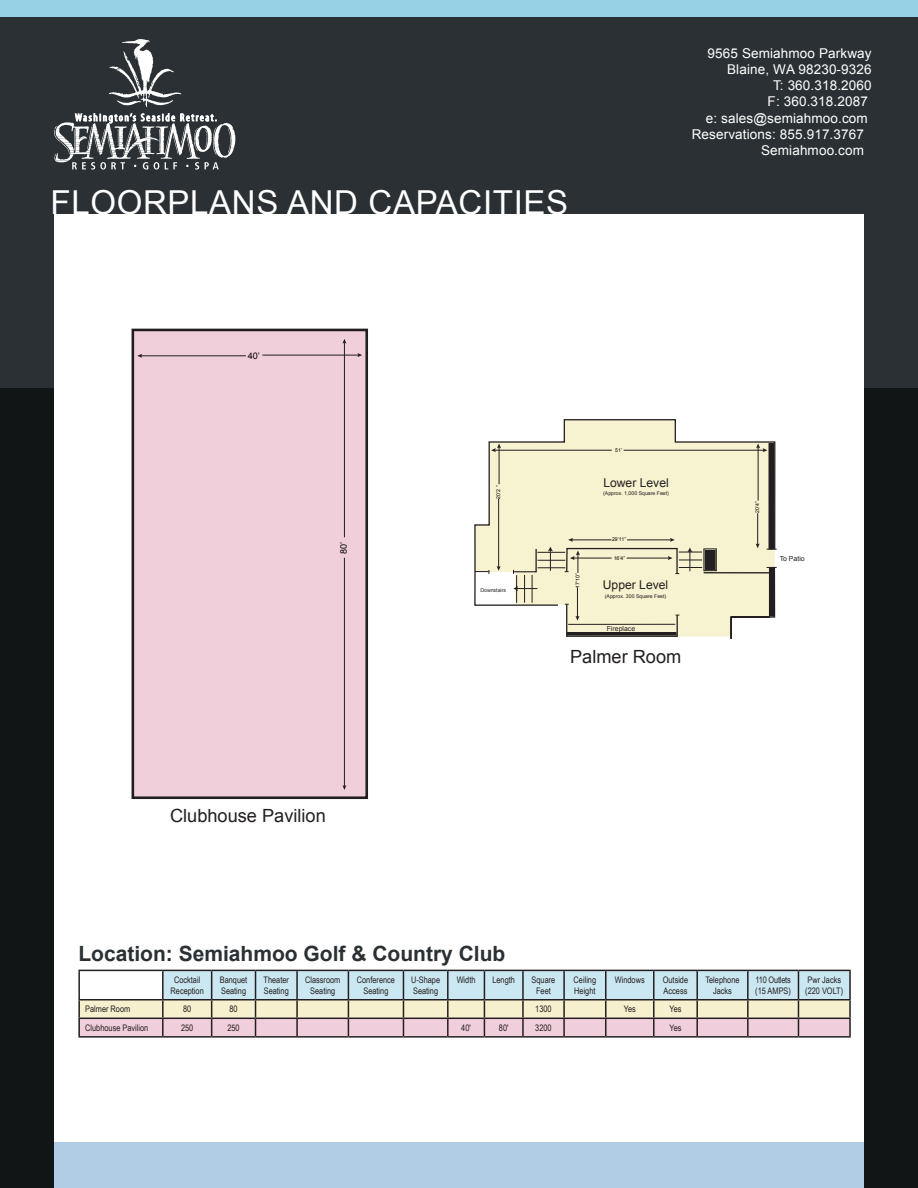
<style>
.page{position:relative;width:918px;height:1188px;background:#fff}
.page>*{position:absolute;margin:0;border:0;box-sizing:border-box;transform-origin:0 0}
.t1{font:33px "Arial";letter-spacing:.02em;color:#fff}
.t2{font:700 21px "Arial";color:#2a3033}
.t3{font:18.15px "Arial";color:#231f20}
.t4{font:13.5px "Arial";letter-spacing:.01em;color:#fff}
.t5{font:12.15px "Arial";color:#231f20}
.t6{font:9.15px "Arial";color:#050605}
.t7{font:9px/10.8px "Arial Narrow";color:#231f20;text-align:center}
.t8{font:9px "Arial Narrow";letter-spacing:-.02em;color:#231f20}
.t9{font:6.9px "Arial";color:#231f20}
.t10{font:5.25px "Arial";color:#231f20}
.t11{font:5.25px "Arial";color:#050504}
</style>
<div class="page">
<div style="left:0;top:0;width:918px;height:17px;background:#97d1e5"></div>
<div style="left:0;top:17px;width:918px;height:371px;background:#2a3033"></div>
<div style="left:0;top:388px;width:918px;height:800px;background:#121516"></div>
<div style="left:54px;top:214px;width:810px;height:944px;background:#fff"></div>
<div style="left:54px;top:1142px;width:810px;height:45px;background:#b1cde6"></div>
<svg style="left:54px;top:39px;width:182px;height:131px"></svg>
<div style="left:78px;top:999px;width:772px;height:19px;background:#f6f0ce"></div>
<div style="left:78px;top:1018px;width:772px;height:18px;background:#f0cedb"></div>
<hr style="left:78px;top:970px;width:85px;height:1px;background:#231f20">
<hr style="left:78px;top:971px;width:2px;height:28px;background:#231f20">
<hr style="left:78px;top:999px;width:85px;height:1px;background:#231f20">
<hr style="left:78px;top:1018px;width:85px;height:1px;background:#231f20">
<svg style="left:78px;top:1000px;width:2px;height:36px"></svg>
<svg style="left:162px;top:970px;width:689px;height:66px"></svg>
<hr style="left:78px;top:1036px;width:85px;height:2px;background:#231f20">
<hr style="left:163px;top:1036px;width:49px;height:2px;background:#231f20">
<hr style="left:212px;top:1036px;width:44px;height:2px;background:#231f20">
<hr style="left:256px;top:1036px;width:41px;height:2px;background:#231f20">
<hr style="left:297px;top:1036px;width:51px;height:2px;background:#231f20">
<hr style="left:348px;top:1036px;width:55px;height:2px;background:#231f20">
<hr style="left:403px;top:1036px;width:45px;height:2px;background:#231f20">
<hr style="left:448px;top:1036px;width:36px;height:2px;background:#231f20">
<hr style="left:484px;top:1036px;width:39px;height:2px;background:#231f20">
<hr style="left:523px;top:1036px;width:41px;height:2px;background:#231f20">
<hr style="left:564px;top:1036px;width:42px;height:2px;background:#231f20">
<hr style="left:606px;top:1036px;width:48px;height:2px;background:#231f20">
<hr style="left:654px;top:1036px;width:43px;height:2px;background:#231f20">
<hr style="left:697px;top:1036px;width:51px;height:2px;background:#231f20">
<hr style="left:748px;top:1036px;width:50px;height:2px;background:#231f20">
<hr style="left:798px;top:1036px;width:53px;height:2px;background:#231f20">
<svg style="left:702px;top:606px;width:28px;height:31px"></svg>
<div style="left:133px;top:330px;width:234px;height:468px;background:#f0ceda"></div>
<div style="left:132px;top:329px;width:236px;height:470px;border:3px solid #211e1e"></div>
<hr style="left:344px;top:342px;width:1px;height:195px;background:#211e1e">
<svg style="left:342px;top:339px;width:4px;height:5px"></svg>
<hr style="left:344px;top:558px;width:1px;height:229px;background:#211e1e">
<svg style="left:342px;top:785px;width:4px;height:5px"></svg>
<hr style="left:141px;top:356px;width:105px;height:1px;background:#211e1e">
<svg style="left:137px;top:354px;width:5px;height:4px"></svg>
<hr style="left:262px;top:355px;width:97px;height:1px;background:#211e1e">
<svg style="left:357px;top:353px;width:5px;height:4px"></svg>
<svg style="left:474px;top:419px;width:302px;height:187px"></svg>
<div style="left:769px;top:443px;width:4px;height:106px;border:1px solid #231f20"></div>
<hr style="left:494px;top:450px;width:118px;height:1px;background:#231f20">
<hr style="left:624px;top:450px;width:140px;height:1px;background:#231f20">
<hr style="left:757px;top:513px;width:1px;height:32px;background:#231f20">
<svg style="left:756px;top:544px;width:4px;height:4px"></svg>
<hr style="left:758px;top:447px;width:1px;height:54px;background:#231f20">
<svg style="left:756px;top:444px;width:11px;height:8px"></svg>
<hr style="left:498px;top:498px;width:1px;height:70px;background:#231f20">
<svg style="left:497px;top:566px;width:4px;height:5px"></svg>
<hr style="left:499px;top:447px;width:1px;height:37px;background:#231f20">
<svg style="left:491px;top:444px;width:10px;height:8px"></svg>
<svg style="left:730px;top:567px;width:47px;height:72px"></svg>
<svg style="left:475px;top:570px;width:15px;height:4px"></svg>
<svg style="left:513px;top:538px;width:189px;height:99px"></svg>
<h1 class="t1" style="left:51px;top:180px;width:519px">FLOORPLANS AND CAPACITIES</h1>
<h3 class="t4" style="left:708px;top:44px;width:166px">9565 Semiahmoo Parkway</h3>
<h3 class="t4" style="left:727px;top:60px;width:146px">Blaine, WA 98230-9326</h3>
<h3 class="t4" style="left:773px;top:77px;width:100px">T: 360.318.2060</h3>
<h3 class="t4" style="left:768px;top:93px;width:102px">F: 360.318.2087</h3>
<h3 class="t4" style="left:706px;top:109px;width:164px">e: sales@semiahmoo.com</h3>
<h3 class="t4" style="left:692px;top:125px;width:174px">Reservations: 855.917.3767</h3>
<h3 class="t4" style="left:761px;top:141px;width:104px">Semiahmoo.com</h3>
<p class="t6" style="left:248px;top:350px;width:14px">40’</p>
<p class="t6" style="left:338px;top:554px;width:14px;rotate:-90deg">80’</p>
<p class="t11" style="left:495px;top:499px;width:15px;rotate:-90deg">20’2 ”</p>
<p class="t10" style="left:480px;top:587px;width:27px">Downstairs</p>
<p class="t11" style="left:615px;top:447px;width:8px">51’</p>
<p class="t5" style="left:603px;top:475px;width:67px">Lower Level</p>
<p class="t10" style="left:603px;top:490px;width:67px">(Approx. 1,000 Square Feet)</p>
<p class="t11" style="left:574px;top:588px;width:16px;rotate:-90deg">17’10”</p>
<p class="t11" style="left:612px;top:536px;width:16px">29’11”</p>
<p class="t11" style="left:614px;top:555px;width:13px">16’4”</p>
<p class="t5" style="left:603px;top:577px;width:67px">Upper Level</p>
<p class="t10" style="left:605px;top:592px;width:63px">(Approx. 300 Square Feet)</p>
<p class="t9" style="left:607px;top:624px;width:30px">Fireplace</p>
<p class="t3" style="left:570px;top:645px;width:113px">Palmer Room</p>
<p class="t11" style="left:754px;top:513px;width:13px;rotate:-90deg">20’4”</p>
<p class="t9" style="left:780px;top:554px;width:27px">To Patio</p>
<p class="t3" style="left:170px;top:804px;width:157px">Clubhouse Pavilion</p>
<p class="t2" style="left:78px;top:940px;width:429px">Location: Semiahmoo Golf &amp; Country Club</p>
<p class="t7" style="left:174px;top:974px;width:28px">Cocktail</p>
<p class="t7" style="left:171px;top:985px;width:35px">Reception</p>
<p class="t7" style="left:305px;top:974px;width:37px">Classroom</p>
<p class="t7" style="left:310px;top:985px;width:27px">Seating</p>
<p class="t7" style="left:357px;top:974px;width:40px">Conference<br>Seating</p>
<p class="t7" style="left:411px;top:974px;width:31px">U-Shape</p>
<p class="t7" style="left:457px;top:974px;width:20px">Width</p>
<p class="t7" style="left:492px;top:974px;width:24px">Length</p>
<p class="t7" style="left:532px;top:974px;width:25px">Square</p>
<p class="t7" style="left:536px;top:985px;width:16px">Feet</p>
<p class="t7" style="left:220px;top:974px;width:29px">Banquet</p>
<p class="t7" style="left:221px;top:985px;width:27px">Seating</p>
<p class="t7" style="left:264px;top:974px;width:27px">Theater</p>
<p class="t7" style="left:264px;top:985px;width:27px">Seating</p>
<p class="t7" style="left:413px;top:985px;width:27px">Seating</p>
<p class="t7" style="left:574px;top:974px;width:24px">Ceiling</p>
<p class="t7" style="left:574px;top:985px;width:23px">Height</p>
<p class="t7" style="left:615px;top:974px;width:31px">Windows</p>
<p class="t7" style="left:663px;top:974px;width:27px;text-align:left">Outside<br>Access</p>
<p class="t7" style="left:705px;top:974px;width:36px">Telephone</p>
<p class="t7" style="left:713px;top:985px;width:20px">Jacks</p>
<p class="t7" style="left:85px;top:1003px;width:47px">Palmer Room</p>
<p class="t7" style="left:183px;top:1003px;width:10px">80</p>
<p class="t7" style="left:230px;top:1003px;width:10px">80</p>
<p class="t7" style="left:535px;top:1003px;width:18px">1300</p>
<p class="t7" style="left:624px;top:1003px;width:14px">Yes</p>
<p class="t7" style="left:669px;top:1003px;width:14px">Yes</p>
<p class="t7" style="left:85px;top:1022px;width:65px">Clubhouse Pavilion</p>
<p class="t7" style="left:181px;top:1022px;width:14px">250</p>
<p class="t7" style="left:227px;top:1022px;width:14px">250</p>
<p class="t7" style="left:461px;top:1022px;width:11px">40'</p>
<p class="t7" style="left:499px;top:1022px;width:11px">80'</p>
<p class="t7" style="left:535px;top:1022px;width:18px">3200</p>
<p class="t7" style="left:669px;top:1022px;width:14px">Yes</p>
<p class="t8" style="left:755px;top:973px;width:37px">110 Outlets</p>
<p class="t7" style="left:755px;top:985px;width:37px">(15 AMPS)</p>
<p class="t7" style="left:807px;top:974px;width:35px">Pwr Jacks</p>
<p class="t7" style="left:805px;top:985px;width:40px">(220 VOLT)</p>
</div>
